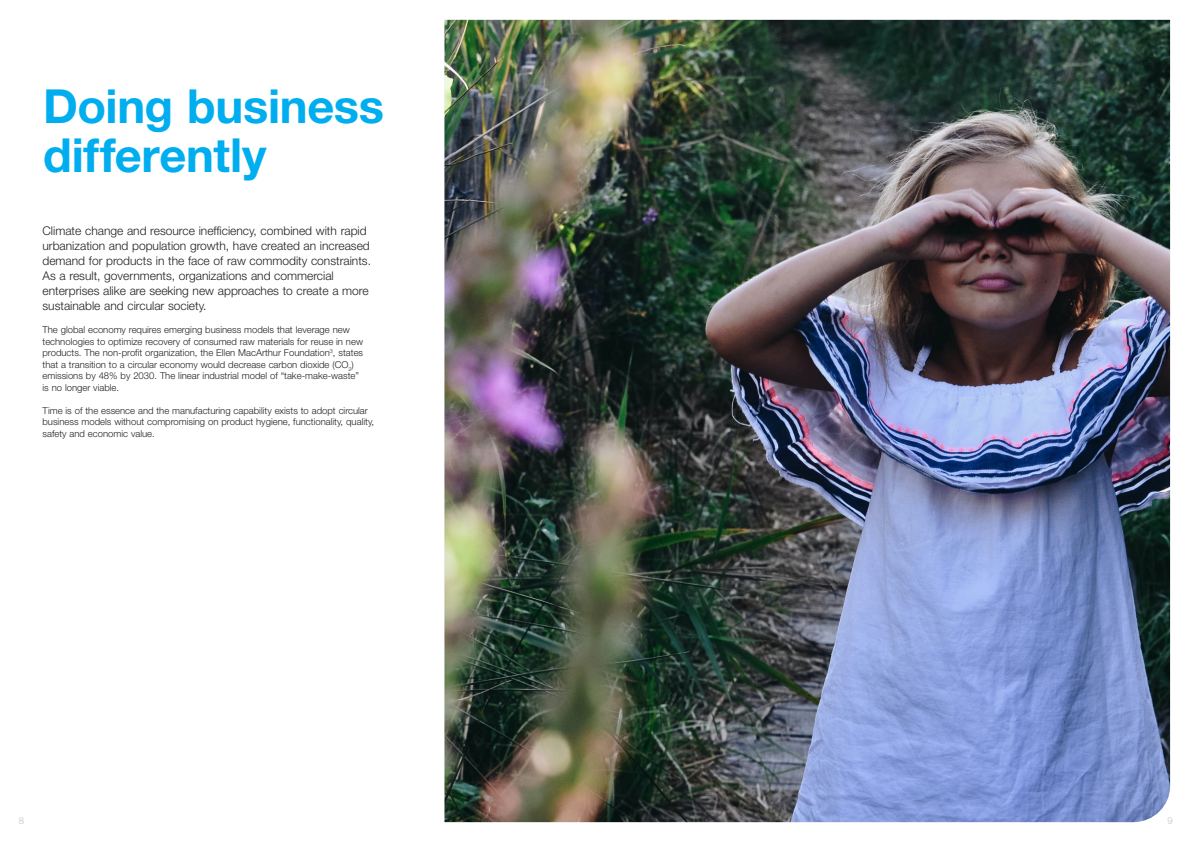
<style>
.page{position:relative;width:1191px;height:842px;background:#fff}
.page>*{position:absolute;margin:0;border:0;box-sizing:border-box;transform-origin:0 0}
.rubrik{font:700 47px/49px "Helvetica Neue LT Std";letter-spacing:-.01em;color:#00aeef}
.ingress{font:300 12px/15px "Helvetica Neue LT Std";color:#231f20}
.Body_copy{font:300 9.5px/11.5px "Helvetica Neue LT Std";color:#231f20}
.t1{font:300 9.5px "Helvetica Neue LT Std";color:#c2c3c6}
</style>
<div class="page">
<img style="left:444px;top:20px;width:726px;height:802px">
<p class="rubrik" style="left:43px;top:81px;width:342px">Doing business differently</p>
<p class="ingress" style="left:43px;top:223px;width:330px">Climate change and resource inefficiency, combined with rapid urbanization and population growth, have created an increased demand for products in the face of raw commodity constraints.<br>As a result, governments, organizations and commercial enterprises alike are seeking new approaches to create a more sustainable and circular society.</p>
<p class="Body_copy" style="left:43px;top:324px;width:322px">The global economy requires emerging business models that leverage new technologies to optimize recovery of consumed raw materials for reuse in new products. The non-profit organization, the Ellen MacArthur Foundation<sup>3</sup>, states that a transition to a circular economy would decrease carbon dioxide (CO<sub>2</sub>) emissions by 48% by 2030. The linear industrial model of “take-make-waste” is no longer viable.</p>
<p class="Body_copy" style="left:43px;top:404px;width:333px">Time is of the essence and the manufacturing capability exists to adopt circular business models without compromising on product hygiene, functionality, quality, safety and economic value.</p>
<p class="t1" style="left:19px;top:815px;width:7px">8</p>
<p class="t1" style="left:1167px;top:815px;width:7px">9</p>
</div>
